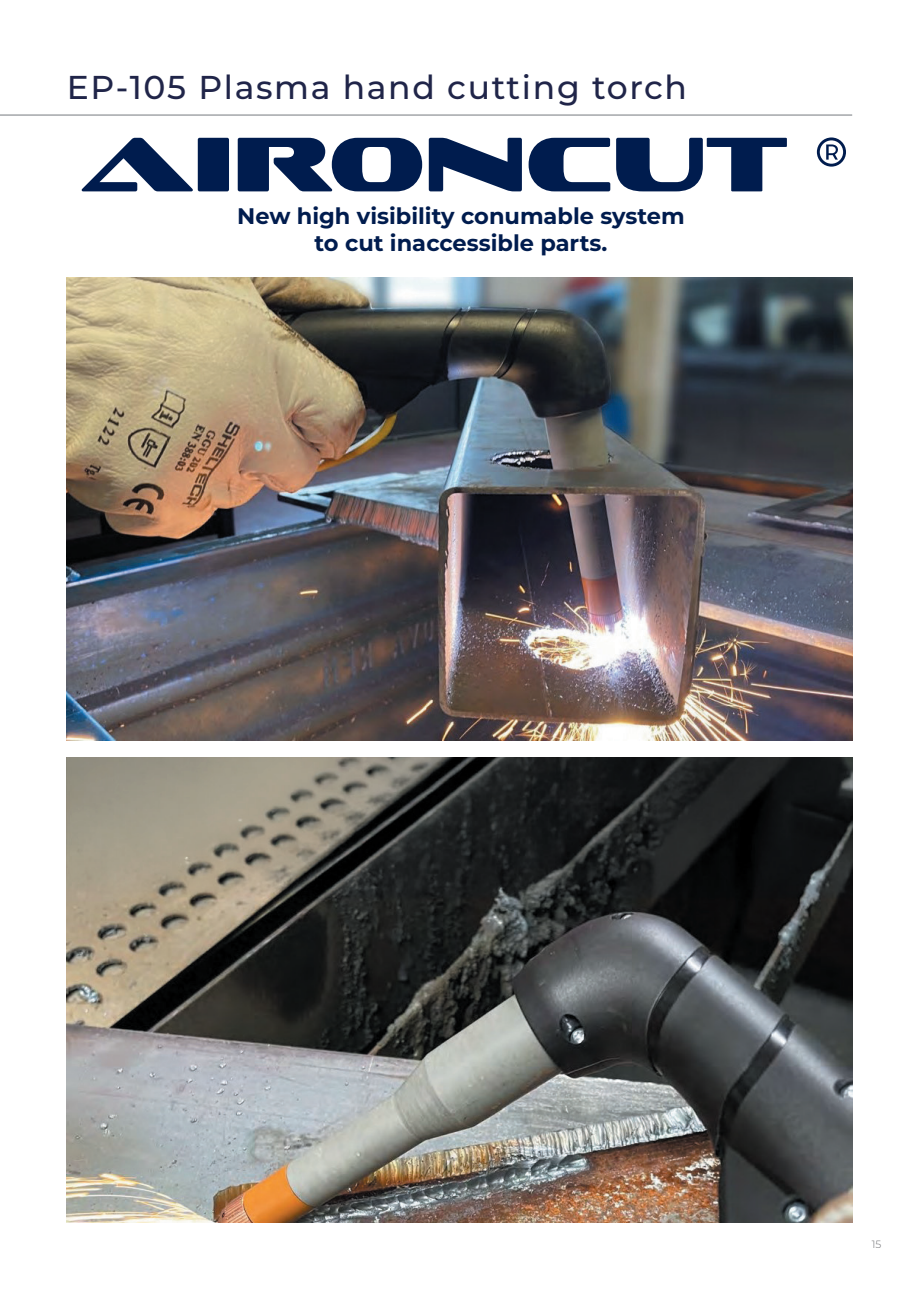
<style>
.page{position:relative;width:919px;height:1289px;background:#fff}
.page>*{position:absolute;margin:0;border:0;box-sizing:border-box;transform-origin:0 0}
.Alineastijl_1{font:78.6px "Sofachrome Rg";color:#001c4e}
.Pagina_kopjes{font:500 33px "Montserrat";letter-spacing:.05em;color:#202549}
.Alineastijl_1-2{font:700 22.5px "Montserrat";color:#001c4e}
.t1{font:300 10.5px "Montserrat";color:#6c6d70}
</style>
<div class="page">
<img style="left:67px;top:277px;width:785px;height:464px">
<img style="left:67px;top:758px;width:785px;height:464px">
<hr style="left:0;top:115px;width:852px;height:1px;background:#757a7e">
<svg style="left:816px;top:137px;width:29px;height:30px"></svg>
<p class="Pagina_kopjes" style="left:67px;top:64px;width:621px">EP-105 Plasma hand cutting torch</p>
<p class="Alineastijl_1" style="left:81px;top:114px;width:707px">AIRONCUT</p>
<p class="Alineastijl_1-2" style="left:237px;top:200px;width:449px">New high visibility conumable system</p>
<p class="Alineastijl_1-2" style="left:314px;top:227px;width:294px">to cut inaccessible parts.</p>
<p class="t1" style="left:871px;top:1237px;width:11px">15</p>
</div>
